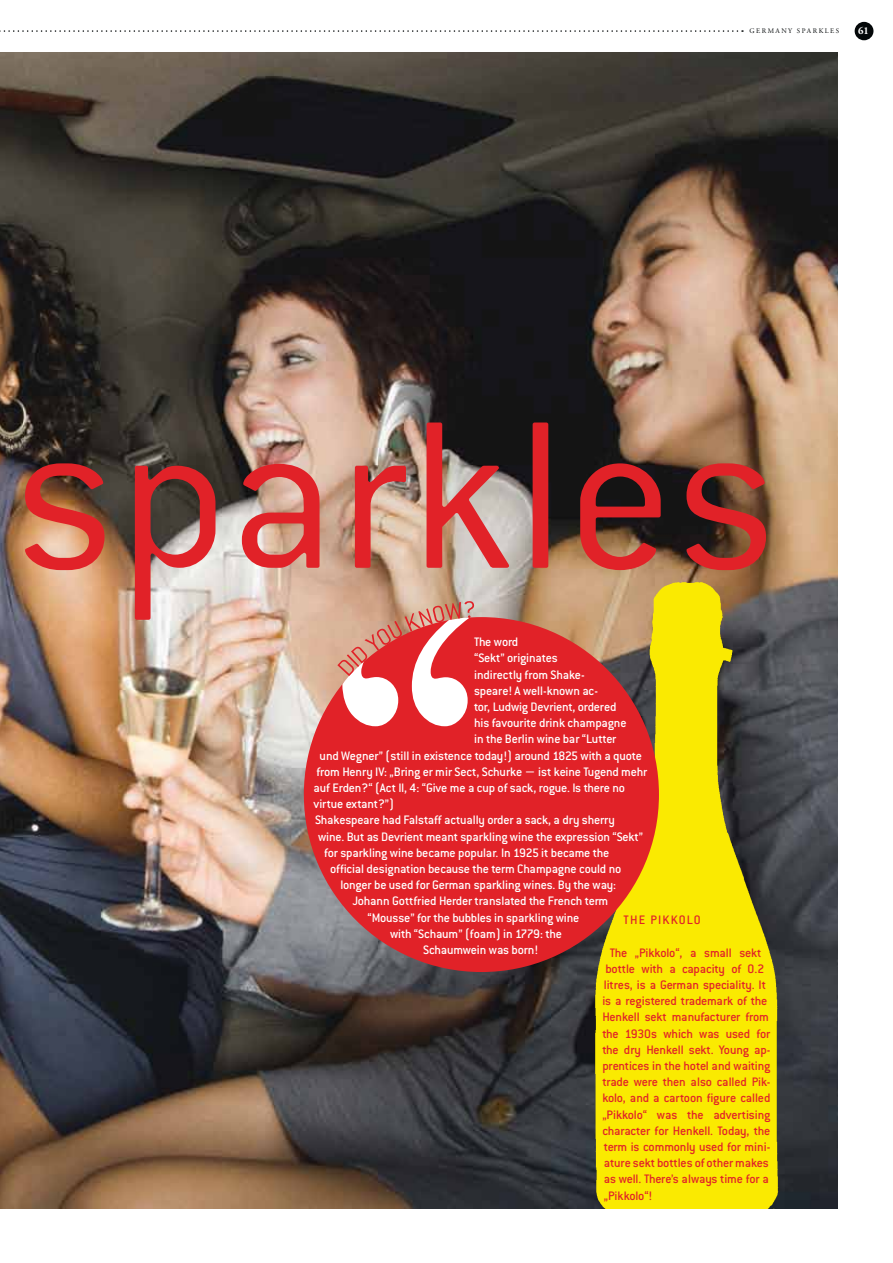
<style>
.page{position:relative;width:893px;height:1263px;background:#fff}
.page>*{position:absolute;margin:0;border:0;box-sizing:border-box;transform-origin:0 0}
.t1{font:300 231px "Conduit ITC";letter-spacing:.01em;color:#e12228}
.t2{font:500 13.5px "Conduit ITC";letter-spacing:-.015em;color:#fff}
.t3{font:500 13.5px/16.2px "Conduit ITC";letter-spacing:-.015em;color:#e12228}
.t4{font:500 13.5px "Conduit ITC";letter-spacing:.08em;color:#e12228}
.t5{font:700 10.5px "Adobe Garamond Pro";color:#fff}
.t6{font:6.9px "Adobe Garamond Pro";letter-spacing:.215em;color:#040809}
</style>
<div class="page">
<img style="left:0;top:53px;width:837px;height:1155px">
<img style="left:571px;top:567px;width:225px;height:642px">
<svg style="left:0;top:30px;width:743px;height:2px"></svg>
<div style="left:304px;top:617px;width:355px;height:355px;background:#e12228;border-radius:50%"></div>
<div style="left:854px;top:22px;width:19px;height:18px;background:#040809;border-radius:50%"></div>
<svg style="left:337px;top:601px;width:137px;height:125px"></svg>
<p class="t6" style="left:749px;top:29px;width:91px">GERMANY SPARKLES</p>
<p class="t5" style="left:858px;top:24px;width:12px">61</p>
<h1 class="t1" style="left:14px;top:415px;width:764px">sparkles</h1>
<p class="t2" style="left:474px;top:637px;width:46px">The word</p>
<p class="t2" style="left:474px;top:653px;width:85px">“Sekt” originates</p>
<p class="t2" style="left:474px;top:670px;width:112px">indirectly from Shake-</p>
<p class="t2" style="left:474px;top:686px;width:125px">speare! A well-known ac-</p>
<p class="t2" style="left:474px;top:702px;width:144px">tor, Ludwig Devrient, ordered</p>
<p class="t2" style="left:474px;top:718px;width:154px">his favourite drink champagne</p>
<p class="t2" style="left:474px;top:734px;width:144px">in the Berlin wine bar “Lutter</p>
<p class="t2" style="left:319px;top:751px;width:324px">und Wegner” (still in existence today!) around 1825 with a quote</p>
<p class="t2" style="left:316px;top:767px;width:332px">from Henry IV: „Bring er mir Sect, Schurke − ist keine Tugend mehr</p>
<p class="t2" style="left:313px;top:783px;width:313px">auf Erden?“ (Act II, 4: “Give me a cup of sack, rogue. Is there no</p>
<p class="t2" style="left:313px;top:799px;width:82px">virtue extant?”)</p>
<p class="t2" style="left:315px;top:815px;width:301px">Shakespeare had Falstaff actually order a sack, a dry sherry</p>
<p class="t2" style="left:318px;top:832px;width:326px">wine. But as Devrient meant sparkling wine the expression “Sekt”</p>
<p class="t2" style="left:324px;top:848px;width:287px">for sparkling wine became popular. In 1925 it became the</p>
<p class="t2" style="left:330px;top:864px;width:293px">official designation because the term Champagne could no</p>
<p class="t2" style="left:340px;top:880px;width:277px">longer be used for German sparkling wines. By the way:</p>
<p class="t2" style="left:352px;top:896px;width:257px">Johann Gottfried Herder translated the French term</p>
<p class="t2" style="left:367px;top:913px;width:213px">“Mousse” for the bubbles in sparkling wine</p>
<p class="t2" style="left:390px;top:929px;width:173px">with “Schaum” (foam) in 1779: the</p>
<p class="t2" style="left:423px;top:945px;width:117px">Schaumwein was born!</p>
<p class="t4" style="left:623px;top:915px;width:79px">THE PIKKOLO</p>
<p class="t3" style="left:602px;top:946px;width:170px;text-indent:7px">The „Pikkolo“, a small sekt bottle with a capacity of 0.2 litres, is a German speciality. It is a registered trademark of the<br>Henkell sekt manufacturer from the 1930s which was used for the dry Henkell sekt. Young ap&shy;prentices in the hotel and waiting trade were then also called Pik&shy;kolo, and a cartoon figure called „Pikkolo“ was the advertising character for Henkell. Today, the term is commonly used for mini&shy;ature sekt bottles of other makes as well. There’s always time for a „Pikkolo“!</p>
</div>
